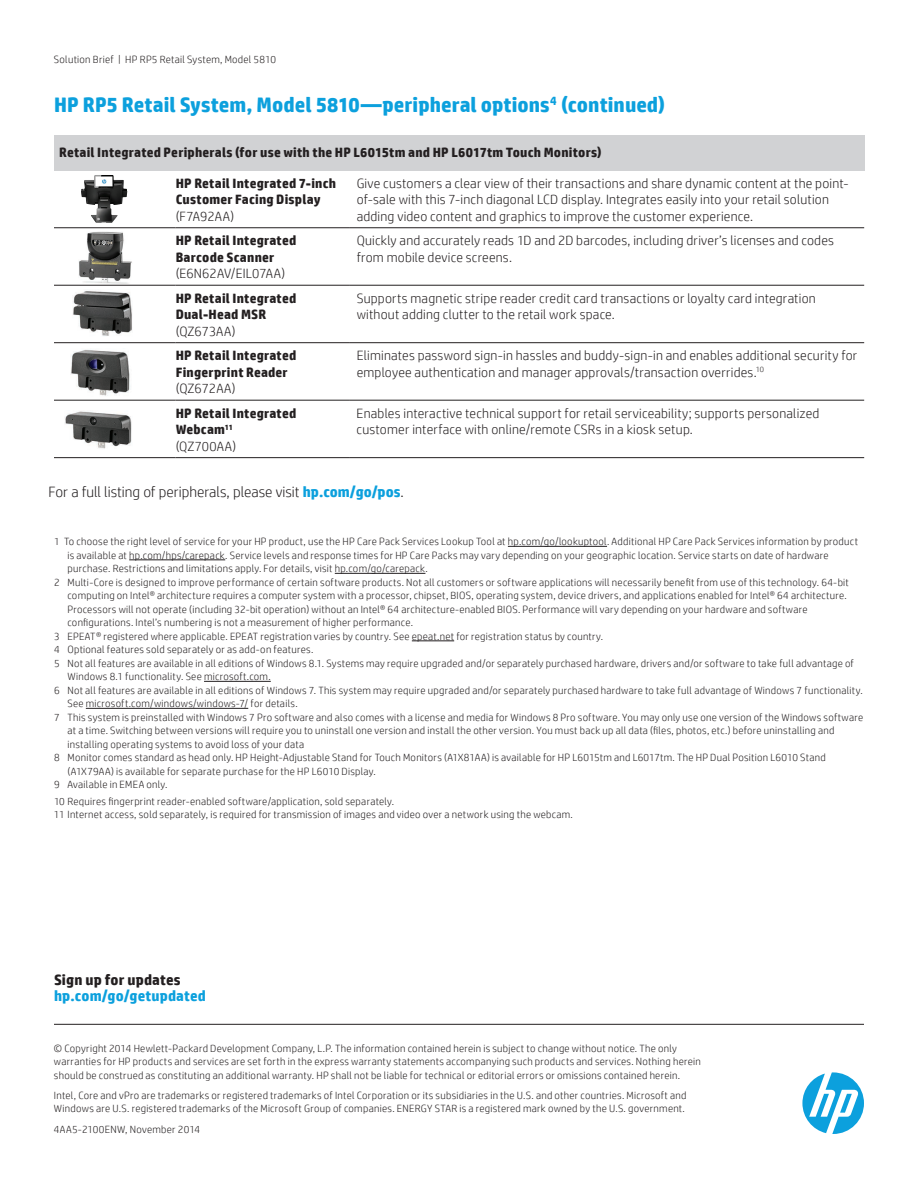
<style>
.page{position:relative;width:918px;height:1188px;background:#fff}
.page>*{position:absolute;margin:0;border:0;box-sizing:border-box;transform-origin:0 0}
.t1{font:700 21px "HP Simplified";color:#0ca0dd}
.t2{font:300 15px "HP Simplified";color:#231f20}
.t3{font:700 15px "HP Simplified";letter-spacing:.01em;color:#0ca0dd}
.t4{font:700 15px "HP Simplified";letter-spacing:.01em;color:#231f20}
.t5{font:300 13.5px/16.5px "HP Simplified";letter-spacing:.015em;color:#231f20}
.t6{font:700 13.5px/16.5px "HP Simplified";letter-spacing:.015em;color:#231f20}
.t7{font:300 10.5px/13.5px "HP Simplified";letter-spacing:.025em;color:#231f20}
.s1{font-weight:300}
.s2{font-weight:700;color:#0ca0dd}
</style>
<div class="page">
<div style="left:54px;top:135px;width:810px;height:35px;background:#d1d2d4"></div>
<hr style="left:54px;top:285px;width:122px;height:1px;background:#231f20">
<hr style="left:176px;top:285px;width:174px;height:1px;background:#231f20">
<hr style="left:350px;top:285px;width:514px;height:1px;background:#231f20">
<hr style="left:54px;top:342px;width:122px;height:1px;background:#231f20">
<hr style="left:176px;top:342px;width:174px;height:1px;background:#231f20">
<hr style="left:350px;top:342px;width:514px;height:1px;background:#231f20">
<hr style="left:54px;top:400px;width:122px;height:1px;background:#231f20">
<hr style="left:176px;top:400px;width:174px;height:1px;background:#231f20">
<hr style="left:350px;top:400px;width:514px;height:1px;background:#231f20">
<hr style="left:54px;top:457px;width:122px;height:1px;background:#231f20">
<hr style="left:176px;top:457px;width:174px;height:1px;background:#231f20">
<hr style="left:350px;top:457px;width:514px;height:1px;background:#231f20">
<hr style="left:54px;top:227px;width:122px;height:1px;background:#231f20">
<hr style="left:176px;top:227px;width:174px;height:1px;background:#231f20">
<hr style="left:350px;top:227px;width:514px;height:1px;background:#231f20">
<svg style="left:802px;top:1072px;width:62px;height:62px"></svg>
<hr style="left:54px;top:1024px;width:810px;height:1px;background:#231f20">
<hr style="left:508px;top:546px;width:99px;height:1px;background:#231f20">
<hr style="left:129px;top:559px;width:96px;height:1px;background:#231f20">
<hr style="left:335px;top:573px;width:90px;height:1px;background:#231f20">
<hr style="left:412px;top:640px;width:42px;height:1px;background:#231f20">
<hr style="left:204px;top:681px;width:67px;height:1px;background:#231f20">
<hr style="left:86px;top:708px;width:162px;height:1px;background:#231f20">
<img style="left:81px;top:175px;width:46px;height:48px">
<img style="left:79px;top:231px;width:53px;height:52px">
<img style="left:73px;top:291px;width:59px;height:45px">
<img style="left:70px;top:349px;width:60px;height:47px">
<img style="left:65px;top:411px;width:67px;height:38px">
<p class="t7" style="left:54px;top:52px;width:224px">Solution Brief | HP RP5 Retail System, Model 5810</p>
<h1 class="t1" style="left:54px;top:92px;width:613px">HP RP5 Retail System, Model 5810—peripheral options<sup>4</sup> (continued)</h1>
<p class="t6" style="left:59px;top:144px;width:544px">Retail Integrated Peripherals (for use with the HP L6015tm and HP L6017tm Touch Monitors)</p>
<p class="t6" style="left:176px;top:175px;width:162px">HP Retail Integrated 7-inch<br>Customer Facing Display</p>
<p class="t5" style="left:176px;top:208px;width:60px">(F7A92AA)</p>
<p class="t5" style="left:357px;top:175px;width:493px">Give customers a clear view of their transactions and share dynamic content at the point&shy;of-sale with this 7-inch diagonal LCD display. Integrates easily into your retail solution adding video content and graphics to improve the customer experience.</p>
<p class="t6" style="left:176px;top:232px;width:122px">HP Retail Integrated<br>Barcode Scanner</p>
<p class="t5" style="left:176px;top:265px;width:111px">(E6N62AV/EIL07AA)</p>
<p class="t6" style="left:176px;top:290px;width:122px">HP Retail Integrated<br>Dual-Head MSR</p>
<p class="t5" style="left:176px;top:323px;width:61px">(QZ673AA)</p>
<p class="t6" style="left:176px;top:347px;width:122px">HP Retail Integrated<br>Fingerprint Reader</p>
<p class="t5" style="left:176px;top:380px;width:62px">(QZ672AA)</p>
<p class="t5" style="left:357px;top:232px;width:479px">Quickly and accurately reads 1D and 2D barcodes, including driver’s licenses and codes from mobile device screens.</p>
<p class="t5" style="left:357px;top:290px;width:461px">Supports magnetic stripe reader credit card transactions or loyalty card integration without adding clutter to the retail work space.</p>
<p class="t5" style="left:357px;top:347px;width:502px">Eliminates password sign-in hassles and buddy-sign-in and enables additional security for employee authentication and manager approvals/transaction overrides.<sup>10</sup></p>
<p class="t6" style="left:176px;top:405px;width:122px">HP Retail Integrated<br>Webcam<sup>11 </sup><span class="s1">(QZ700AA)</span></p>
<p class="t5" style="left:357px;top:405px;width:464px">Enables interactive technical support for retail serviceability; supports personalized customer interface with online/remote CSRs in a kiosk setup.</p>
<h2 class="t2" style="left:49px;top:483px;width:357px">For a full listing of peripherals, please visit <span class="s2">hp.com/go/pos</span>.</h2>
<p class="t7" style="left:54px;top:535px;width:806px">1 To choose the right level of service for your HP product, use the HP Care Pack Services Lookup Tool at hp.com/go/lookuptool. Additional HP Care Pack Services information by product</p>
<p class="t7" style="left:68px;top:548px;width:763px">is available at hp.com/hps/carepack. Service levels and response times for HP Care Packs may vary depending on your geographic location. Service starts on date of hardware</p>
<p class="t7" style="left:68px;top:562px;width:362px">purchase. Restrictions and limitations apply. For details, visit hp.com/go/carepack.</p>
<p class="t7" style="left:54px;top:575px;width:796px">2 Multi-Core is designed to improve performance of certain software products. Not all customers or software applications will necessarily benefit from use of this technology. 64-bit</p>
<p class="t7" style="left:68px;top:589px;width:781px">computing on Intel® architecture requires a computer system with a processor, chipset, BIOS, operating system, device drivers, and applications enabled for Intel® 64 architecture.</p>
<p class="t7" style="left:68px;top:602px;width:742px">Processors will not operate (including 32-bit operation) without an Intel® 64 architecture-enabled BIOS. Performance will vary depending on your hardware and software</p>
<p class="t7" style="left:68px;top:616px;width:347px">configurations. Intel’s numbering is not a measurement of higher performance.</p>
<p class="t7" style="left:54px;top:629px;width:551px">3 EPEAT® registered where applicable. EPEAT registration varies by country. See epeat.net for registration status by country.</p>
<p class="t7" style="left:54px;top:643px;width:261px">4 Optional features sold separately or as add-on features.</p>
<p class="t7" style="left:54px;top:656px;width:801px">5 Not all features are available in all editions of Windows 8.1. Systems may require upgraded and/or separately purchased hardware, drivers and/or software to take full advantage of</p>
<p class="t7" style="left:68px;top:670px;width:205px">Windows 8.1 functionality. See microsoft.com.</p>
<p class="t7" style="left:54px;top:683px;width:810px">6 Not all features are available in all editions of Windows 7. This system may require upgraded and/or separately purchased hardware to take full advantage of Windows 7 functionality.</p>
<p class="t7" style="left:68px;top:697px;width:232px">See microsoft.com/windows/windows-7/ for details.</p>
<p class="t7" style="left:54px;top:710px;width:811px">7 This system is preinstalled with Windows 7 Pro software and also comes with a license and media for Windows 8 Pro software. You may only use one version of the Windows software</p>
<p class="t7" style="left:68px;top:724px;width:769px">at a time. Switching between versions will require you to uninstall one version and install the other version. You must back up all data (files, photos, etc.) before uninstalling and</p>
<p class="t7" style="left:68px;top:737px;width:238px">installing operating systems to avoid loss of your data</p>
<p class="t7" style="left:54px;top:751px;width:773px">8 Monitor comes standard as head only. HP Height-Adjustable Stand for Touch Monitors (A1X81AA) is available for HP L6015tm and L6017tm. The HP Dual Position L6010 Stand</p>
<p class="t7" style="left:68px;top:764px;width:310px">(A1X79AA) is available for separate purchase for the HP L6010 Display.</p>
<p class="t7" style="left:54px;top:778px;width:115px">9 Available in EMEA only.</p>
<p class="t7" style="left:54px;top:794px;width:520px">10 Requires fingerprint reader-enabled software/application, sold separately.<br>11 Internet access, sold separately, is required for transmission of images and video over a network using the webcam.</p>
<h2 class="t4" style="left:54px;top:971px;width:128px">Sign up for updates</h2>
<h2 class="t3" style="left:54px;top:987px;width:153px">hp.com/go/getupdated</h2>
<p class="t7" style="left:54px;top:1041px;width:648px">© Copyright 2014 Hewlett-Packard Development Company, L.P. The information contained herein is subject to change without notice. The only warranties for HP products and services are set forth in the express warranty statements accompanying such products and services. Nothing herein should be construed as constituting an additional warranty. HP shall not be liable for technical or editorial errors or omissions contained herein.</p>
<p class="t7" style="left:54px;top:1088px;width:634px">Intel, Core and vPro are trademarks or registered trademarks of Intel Corporation or its subsidiaries in the U.S. and other countries. Microsoft and<br>Windows are U.S. registered trademarks of the Microsoft Group of companies. ENERGY STAR is a registered mark owned by the U.S. government.</p>
<p class="t7" style="left:54px;top:1122px;width:148px">4AA5-2100ENW, November 2014</p>
</div>
